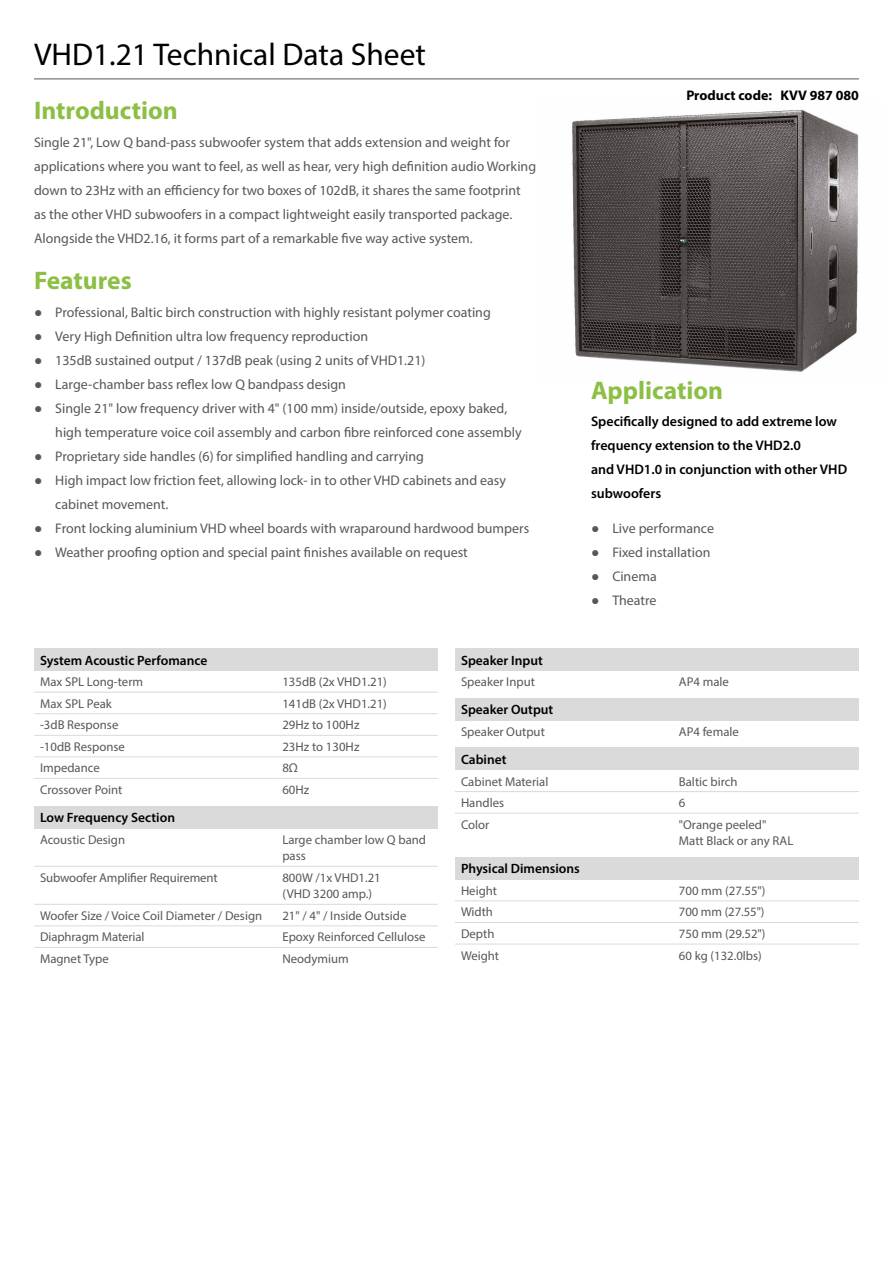
<style>
.page{position:relative;width:893px;height:1263px;background:#fff}
.page>*{position:absolute;margin:0;border:0;box-sizing:border-box;transform-origin:0 0}
.t1{font:31.5px "Myriad Pro";color:#000}
.t2{font:700 25.5px "Myriad Pro";color:#8cbf44}
.t3{font:13.95px/24px "Myriad Pro";color:#575756}
.t4{font:600 13.95px/24px "Myriad Pro";color:#000}
.t5{font:700 13.95px "Myriad Pro";color:#000}
.t6{font:600 13.5px "Myriad Pro";color:#000}
.t7{font:12.75px/16.5px "Myriad Pro";color:#575756}
.s1{font-family:"Arial"}
</style>
<div class="page">
<img style="left:572px;top:109px;width:287px;height:263px">
<hr style="left:34px;top:79px;width:825px;height:1px;background:#575756">
<div style="left:34px;top:648px;width:404px;height:23px;background:#dadada"></div>
<hr style="left:34px;top:692px;width:242px;height:1px;background:#dadada">
<hr style="left:276px;top:692px;width:162px;height:1px;background:#dadada">
<hr style="left:34px;top:713px;width:242px;height:1px;background:#dadada">
<hr style="left:276px;top:713px;width:162px;height:1px;background:#dadada">
<hr style="left:34px;top:735px;width:242px;height:1px;background:#dadada">
<hr style="left:276px;top:735px;width:162px;height:1px;background:#dadada">
<hr style="left:34px;top:757px;width:242px;height:1px;background:#dadada">
<hr style="left:276px;top:757px;width:162px;height:1px;background:#dadada">
<hr style="left:34px;top:778px;width:242px;height:1px;background:#dadada">
<hr style="left:276px;top:778px;width:162px;height:1px;background:#dadada">
<div style="left:34px;top:806px;width:404px;height:22px;background:#dadada"></div>
<hr style="left:34px;top:866px;width:242px;height:1px;background:#dadada">
<hr style="left:276px;top:866px;width:162px;height:1px;background:#dadada">
<hr style="left:34px;top:904px;width:242px;height:1px;background:#dadada">
<hr style="left:276px;top:904px;width:162px;height:1px;background:#dadada">
<hr style="left:34px;top:925px;width:242px;height:1px;background:#dadada">
<hr style="left:276px;top:925px;width:162px;height:1px;background:#dadada">
<hr style="left:34px;top:947px;width:242px;height:1px;background:#dadada">
<hr style="left:276px;top:947px;width:162px;height:1px;background:#dadada">
<div style="left:455px;top:648px;width:404px;height:23px;background:#dadada"></div>
<div style="left:455px;top:698px;width:404px;height:22px;background:#dadada"></div>
<div style="left:455px;top:748px;width:404px;height:22px;background:#dadada"></div>
<hr style="left:455px;top:791px;width:218px;height:1px;background:#dadada">
<hr style="left:673px;top:791px;width:186px;height:1px;background:#dadada">
<hr style="left:455px;top:813px;width:218px;height:1px;background:#dadada">
<hr style="left:673px;top:813px;width:186px;height:1px;background:#dadada">
<div style="left:455px;top:857px;width:404px;height:22px;background:#dadada"></div>
<hr style="left:455px;top:901px;width:218px;height:1px;background:#dadada">
<hr style="left:673px;top:901px;width:186px;height:1px;background:#dadada">
<hr style="left:455px;top:922px;width:218px;height:1px;background:#dadada">
<hr style="left:673px;top:922px;width:186px;height:1px;background:#dadada">
<hr style="left:455px;top:944px;width:218px;height:1px;background:#dadada">
<hr style="left:673px;top:944px;width:186px;height:1px;background:#dadada">
<h1 class="t1" style="left:34px;top:35px;width:393px">VHD1.21 Technical Data Sheet</h1>
<h2 class="t2" style="left:34px;top:94px;width:145px">Introduction</h2>
<p class="t3" style="left:34px;top:130px;width:504px">Single 21", Low Q band-pass subwoofer system that adds extension and weight for applications where you want to feel, as well as hear, very high definition audio Working down to 23Hz with an efficiency for two boxes of 102dB, it shares the same footprint as the other VHD subwoofers in a compact lightweight easily transported package.<br>Alongside the VHD2.16, it forms part of a remarkable five way active system.</p>
<h2 class="t2" style="left:34px;top:264px;width:99px">Features</h2>
<p class="t3" style="left:34px;top:300px;width:458px"><span class="s1">●</span> Professional, Baltic birch construction with highly resistant polymer coating</p>
<p class="t3" style="left:34px;top:324px;width:336px"><span class="s1">●</span> Very High Definition ultra low frequency reproduction</p>
<p class="t3" style="left:34px;top:348px;width:393px"><span class="s1">●</span> 135dB sustained output / 137dB peak (using 2 units of VHD1.21)</p>
<p class="t3" style="left:34px;top:372px;width:313px"><span class="s1">●</span> Large-chamber bass reflex low Q bandpass design</p>
<p class="t3" style="left:55px;top:396px;width:468px;text-indent:-21px"><span class="s1">●</span> Single 21" low frequency driver with 4" (100 mm) inside/outside, epoxy baked, high temperature voice coil assembly and carbon fibre reinforced cone assembly</p>
<p class="t3" style="left:34px;top:444px;width:391px"><span class="s1">●</span> Proprietary side handles (6) for simplified handling and carrying</p>
<p class="t3" style="left:55px;top:468px;width:452px;text-indent:-21px"><span class="s1">●</span> High impact low friction feet, allowing lock- in to other VHD cabinets and easy cabinet movement.</p>
<p class="t3" style="left:34px;top:516px;width:497px"><span class="s1">●</span> Front locking aluminium VHD wheel boards with wraparound hardwood bumpers</p>
<p class="t3" style="left:34px;top:540px;width:435px"><span class="s1">●</span> Weather proofing option and special paint finishes available on request</p>
<p class="t5" style="left:686px;top:86px;width:174px">Product code: KVV 987 080</p>
<h2 class="t2" style="left:591px;top:373px;width:133px">Application</h2>
<p class="t4" style="left:591px;top:409px;width:258px">Specifically designed to add extreme low frequency extension to the VHD2.0<br>and VHD1.0 in conjunction with other VHD subwoofers</p>
<p class="t3" style="left:591px;top:516px;width:124px"><span class="s1">●</span> Live performance</p>
<p class="t3" style="left:591px;top:540px;width:121px"><span class="s1">●</span> Fixed installation</p>
<p class="t3" style="left:591px;top:564px;width:67px"><span class="s1">●</span> Cinema</p>
<p class="t3" style="left:591px;top:588px;width:67px"><span class="s1">●</span> Theatre</p>
<p class="t6" style="left:40px;top:651px;width:169px">System Acoustic Perfomance</p>
<p class="t7" style="left:40px;top:673px;width:105px">Max SPL Long-term</p>
<p class="t7" style="left:282px;top:673px;width:106px">135dB (2x VHD1.21)</p>
<p class="t7" style="left:40px;top:695px;width:73px">Max SPL Peak</p>
<p class="t7" style="left:282px;top:695px;width:106px">141dB (2x VHD1.21)</p>
<p class="t7" style="left:40px;top:717px;width:80px">-3dB Response</p>
<p class="t7" style="left:282px;top:717px;width:79px">29Hz to 100Hz</p>
<p class="t7" style="left:40px;top:738px;width:86px">-10dB Response</p>
<p class="t7" style="left:282px;top:738px;width:79px">23Hz to 130Hz</p>
<p class="t7" style="left:40px;top:760px;width:61px">Impedance</p>
<p class="t7" style="left:282px;top:760px;width:17px">8Ω</p>
<p class="t7" style="left:40px;top:781px;width:84px">Crossover Point</p>
<p class="t7" style="left:282px;top:781px;width:28px">60Hz</p>
<p class="t6" style="left:40px;top:809px;width:137px">Low Frequency Section</p>
<p class="t7" style="left:40px;top:831px;width:87px">Acoustic Design</p>
<p class="t7" style="left:282px;top:831px;width:145px">Large chamber low Q band pass</p>
<p class="t7" style="left:40px;top:869px;width:179px">Subwoofer Amplifier Requirement</p>
<p class="t7" style="left:282px;top:869px;width:100px">800W /1x VHD1.21 (VHD 3200 amp.)</p>
<p class="t7" style="left:40px;top:907px;width:224px">Woofer Size / Voice Coil Diameter / Design</p>
<p class="t7" style="left:282px;top:907px;width:126px">21" / 4" / Inside Outside</p>
<p class="t7" style="left:40px;top:929px;width:106px">Diaphragm Material</p>
<p class="t7" style="left:282px;top:929px;width:145px">Epoxy Reinforced Cellulose</p>
<p class="t7" style="left:40px;top:950px;width:70px">Magnet Type</p>
<p class="t7" style="left:282px;top:950px;width:68px">Neodymium</p>
<p class="t6" style="left:461px;top:651px;width:83px">Speaker Input</p>
<p class="t7" style="left:461px;top:673px;width:76px">Speaker Input</p>
<p class="t7" style="left:679px;top:673px;width:52px">AP4 male</p>
<p class="t6" style="left:461px;top:701px;width:94px">Speaker Output</p>
<p class="t7" style="left:461px;top:723px;width:85px">Speaker Output</p>
<p class="t7" style="left:679px;top:723px;width:61px">AP4 female</p>
<p class="t6" style="left:461px;top:751px;width:47px">Cabinet</p>
<p class="t7" style="left:461px;top:773px;width:89px">Cabinet Material</p>
<p class="t7" style="left:679px;top:773px;width:60px">Baltic birch</p>
<p class="t7" style="left:461px;top:794px;width:45px">Handles</p>
<p class="t7" style="left:679px;top:794px;width:8px">6</p>
<p class="t7" style="left:461px;top:816px;width:30px">Color</p>
<p class="t7" style="left:679px;top:816px;width:116px">"Orange peeled"<br>Matt Black or any RAL</p>
<p class="t6" style="left:461px;top:860px;width:120px">Physical Dimensions</p>
<p class="t7" style="left:461px;top:882px;width:38px">Height</p>
<p class="t7" style="left:679px;top:882px;width:88px">700 mm (27.55")</p>
<p class="t7" style="left:461px;top:904px;width:34px">Width</p>
<p class="t7" style="left:679px;top:904px;width:87px">700 mm (27.55")</p>
<p class="t7" style="left:461px;top:925px;width:35px">Depth</p>
<p class="t7" style="left:679px;top:925px;width:88px">750 mm (29.52")</p>
<p class="t7" style="left:461px;top:947px;width:40px">Weight</p>
<p class="t7" style="left:679px;top:947px;width:84px">60 kg (132.0lbs)</p>
</div>
